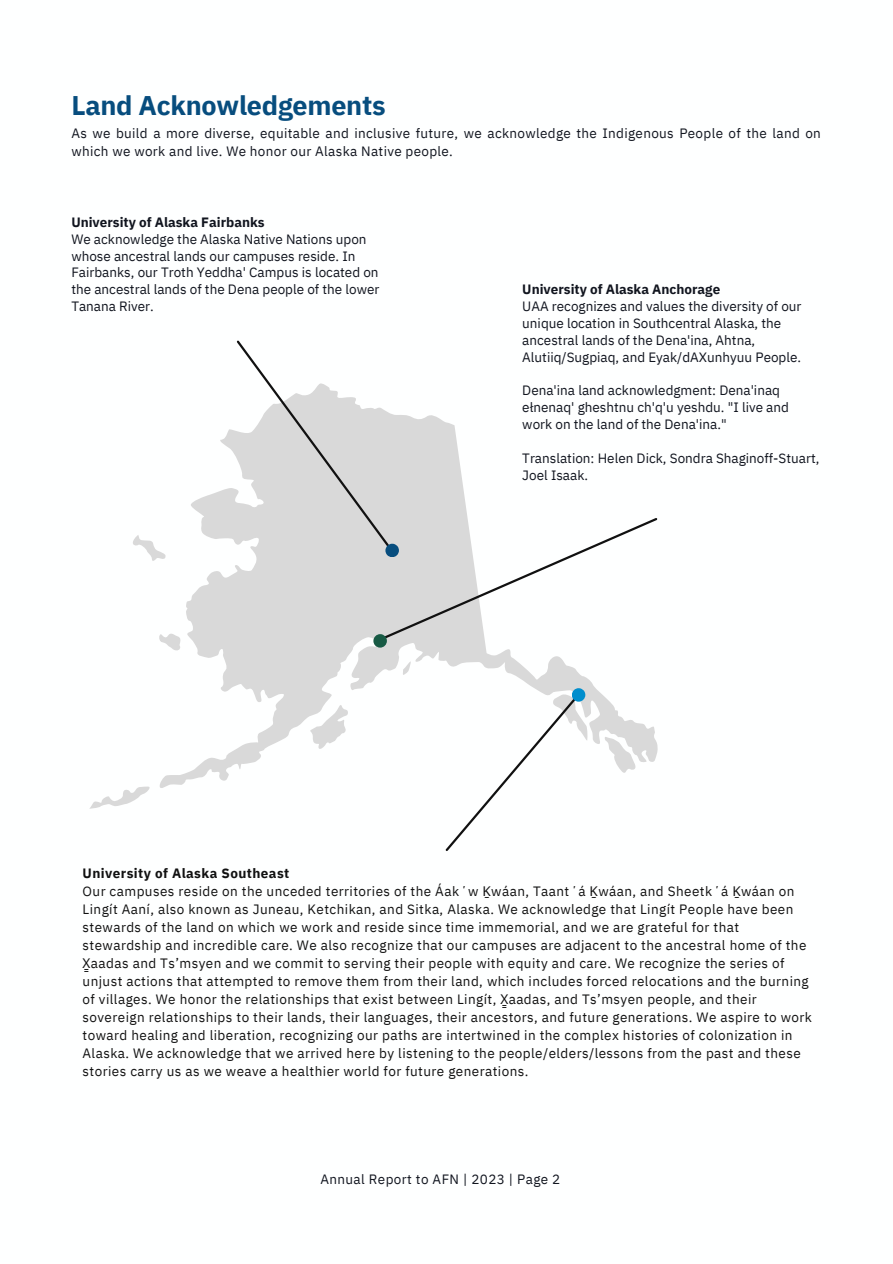
<style>
.page{position:relative;width:893px;height:1264px;background:#fff}
.page>*{position:absolute;margin:0;border:0;box-sizing:border-box;transform-origin:0 0}
.t1{font:700 27px "IBM Plex Sans";letter-spacing:-.01em;color:#074d7e}
.t2{font:13.5px/18px "IBM Plex Sans";letter-spacing:.03em;color:#111}
.t3{font:13.5px/16.8px "IBM Plex Sans";color:#11151f}
.t4{font:13.5px/18px "IBM Plex Sans";letter-spacing:.025em;color:#11151f}
.t5{font:700 13.5px "IBM Plex Sans";color:#11151f}
.t6{font:13.5px "IBM Plex Sans";letter-spacing:.03em;color:#11151f}
.t7{font:700 13.5px "IBM Plex Sans";letter-spacing:.03em;color:#111}
.s1{font-family:"Noto Sans"}
</style>
<div class="page">
<svg style="left:159px;top:429px;width:499px;height:359px"></svg>
<svg style="left:604px;top:735px;width:33px;height:40px"></svg>
<svg style="left:402px;top:660px;width:9px;height:15px"></svg>
<svg style="left:308px;top:701px;width:40px;height:49px"></svg>
<svg style="left:159px;top:632px;width:22px;height:19px"></svg>
<svg style="left:133px;top:535px;width:33px;height:28px"></svg>
<svg style="left:90px;top:786px;width:60px;height:22px"></svg>
<svg style="left:235px;top:340px;width:423px;height:307px"></svg>
<svg style="left:443px;top:688px;width:144px;height:163px"></svg>
<p class="t1" style="left:71px;top:87px;width:316px">Land Acknowledgements</p>
<p class="t4" style="left:71px;top:124px;width:751px">As we build a more diverse, equitable and inclusive future, we acknowledge the Indigenous People of the land on which we work and live. We honor our Alaska Native people.</p>
<p class="t5" style="left:71px;top:213px;width:195px">University of Alaska Fairbanks</p>
<p class="t3" style="left:71px;top:230px;width:309px">We acknowledge the Alaska Native Nations upon whose ancestral lands our campuses reside. In Fairbanks, our Troth Yeddha' Campus is located on the ancestral lands of the Dena people of the lower Tanana River.</p>
<p class="t5" style="left:522px;top:280px;width:199px">University of Alaska Anchorage</p>
<p class="t3" style="left:522px;top:297px;width:281px">UAA recognizes and values the diversity of our unique location in Southcentral Alaska, the ancestral lands of the Dena'ina, Ahtna, Alutiiq/Sugpiaq, and Eyak/dAXunhyuu People.</p>
<p class="t3" style="left:522px;top:382px;width:268px">Dena'ina land acknowledgment: Dena'inaq ełnenaq' gheshtnu ch'q'u yeshdu. "I live and work on the land of the Dena'ina."</p>
<p class="t3" style="left:522px;top:449px;width:298px">Translation: Helen Dick, Sondra Shaginoff-Stuart,<br>Joel Isaak.</p>
<p class="t7" style="left:83px;top:864px;width:208px">University of Alaska Southeast</p>
<p class="t2" style="left:83px;top:882px;width:731px">Our campuses reside on the unceded territories of the Áakʼw <span class="s1">Ḵ</span>wáan, Taantʼá <span class="s1">Ḵ</span>wáan, and Sheetkʼá <span class="s1">Ḵ</span>wáan on Lingít Aaní, also known as Juneau, Ketchikan, and Sitka, Alaska. We acknowledge that Lingít People have been stewards of the land on which we work and reside since time immemorial, and we are grateful for that stewardship and incredible care. We also recognize that our campuses are adjacent to the ancestral home of the <span class="s1">X̱̱</span>aadas and Ts’msyen and we commit to serving their people with equity and care. We recognize the series of unjust actions that attempted to remove them from their land, which includes forced relocations and the burning of villages. We honor the relationships that exist between Lingít, <span class="s1">X̱̱</span>aadas, and Ts’msyen people, and their sovereign relationships to their lands, their languages, their ancestors, and future generations. We aspire to work toward healing and liberation, recognizing our paths are intertwined in the complex histories of colonization in Alaska. We acknowledge that we arrived here by listening to the people/elders/lessons from the past and these stories carry us as we weave a healthier world for future generations.</p>
<p class="t6" style="left:320px;top:1170px;width:241px">Annual Report to AFN | 2023 | Page 2</p>
</div>
